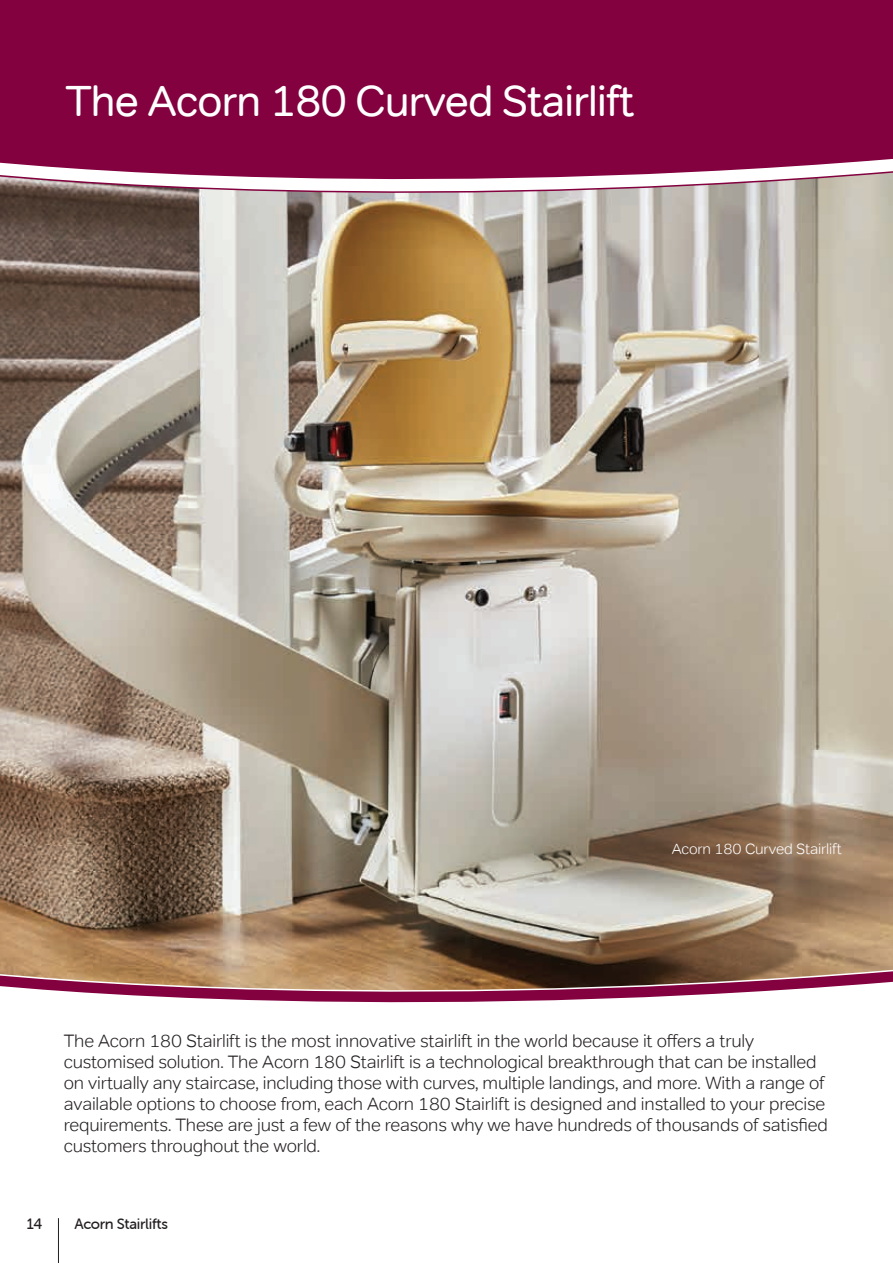
<style>
.page{position:relative;width:893px;height:1263px;background:#fff}
.page>*{position:absolute;margin:0;border:0;box-sizing:border-box;transform-origin:0 0}
.t1{font:43.8px "Tondo";letter-spacing:-.03em;color:#fff}
.t2{font:300 18px/21px "Tondo";letter-spacing:-.01em;color:#231f20}
.t3{font:300 15px "Tondo";letter-spacing:-.01em;color:#fff}
.t4{font:15px "Museo Sans Rounded 500";letter-spacing:-.02em;color:#231f20}
</style>
<div class="page">
<img style="left:0;top:217px;width:893px;height:708px">
<svg style="left:0;top:925px;width:893px;height:12px;background:#94795d"></svg>
<svg style="left:0;top:937px;width:893px;height:66px;background:#9d7062"></svg>
<svg style="left:0;top:204px;width:893px;height:13px;background:#a3998c"></svg>
<svg style="left:0;top:0;width:893px;height:204px;background:#8e1e52"></svg>
<hr style="left:58px;top:1218px;width:1px;height:45px;background:#231f20">
<h1 class="t1" style="left:65px;top:74px;width:571px">The Acorn 180 Curved Stairlift</h1>
<p class="t3" style="left:672px;top:839px;width:172px">Acorn 180 Curved Stairlift</p>
<p class="t2" style="left:64px;top:1030px;width:766px">The Acorn 180 Stairlift is the most innovative stairlift in the world because it offers a truly customised solution. The Acorn 180 Stairlift is a technological breakthrough that can be installed on virtually any staircase, including those with curves, multiple landings, and more. With a range of available options to choose from, each Acorn 180 Stairlift is designed and installed to your precise requirements. These are just a few of the reasons why we have hundreds of thousands of satisfied customers throughout the world.</p>
<p class="t4" style="left:27px;top:1216px;width:17px">14</p>
<p class="t4" style="left:74px;top:1216px;width:95px">Acorn Stairlifts</p>
</div>
